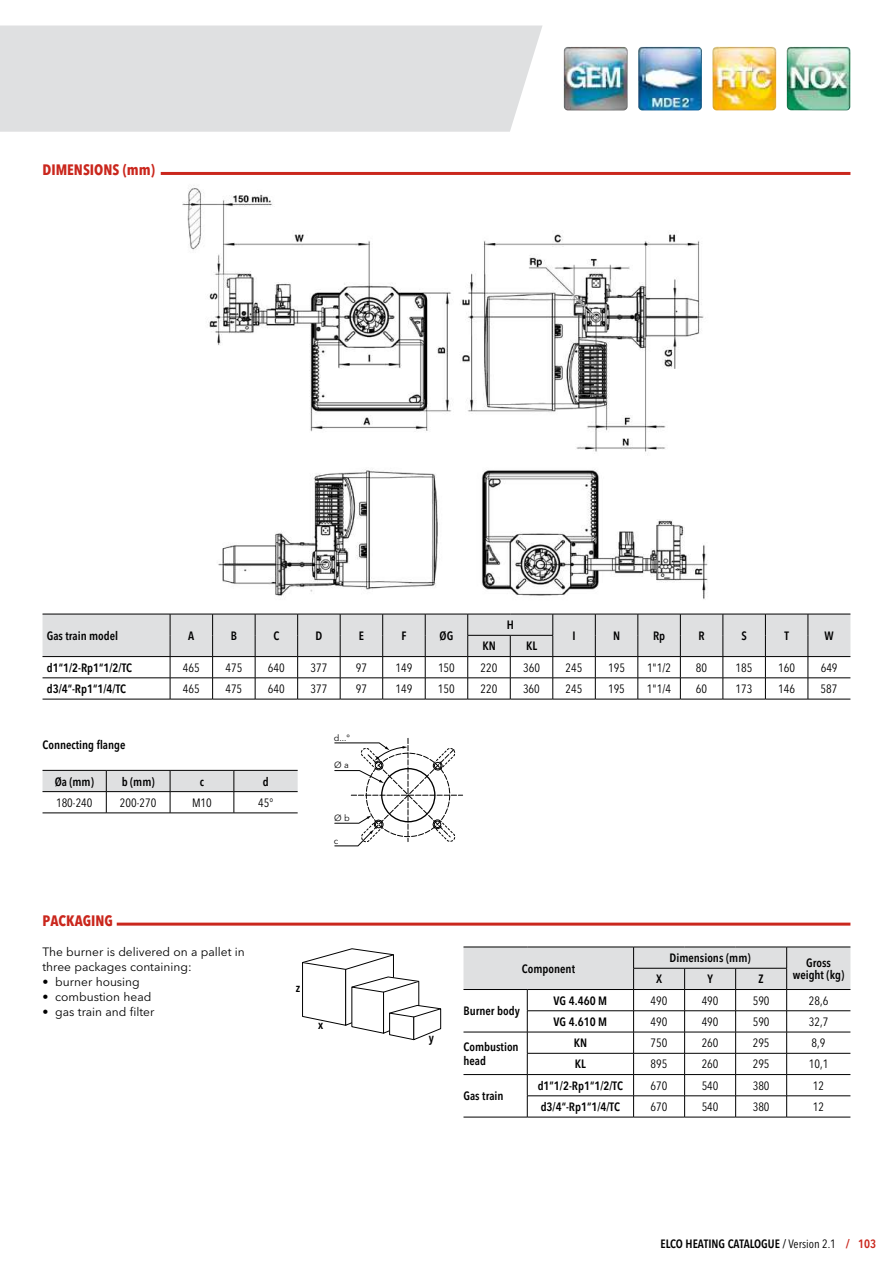
<style>
.page{position:relative;width:893px;height:1263px;background:#fff}
.page>*{position:absolute;margin:0;border:0;box-sizing:border-box;transform-origin:0 0}
.t1{font:700 condensed 15px "Avenir Next LT Pro";color:#ca271d}
.t2{font:600 condensed 12.15px "Avenir Next LT Pro";color:#000}
.t3{font:600 condensed 12px/12px "Avenir Next LT Pro";color:#000;text-align:center}
.t4{font:condensed 12px "Avenir Next LT Pro";color:#000}
.t5{font:12px/15px "Avenir Next LT Pro";color:#000}
.t6{font:8.85px "Avenir Next LT Pro";color:#000}
.s1{font-weight:400}
.s2{color:#ca271d}
</style>
<div class="page">
<hr style="left:117px;top:923px;width:733px;height:3px;background:#ca271d">
<hr style="left:161px;top:172px;width:689px;height:3px;background:#ca271d">
<div style="left:0;top:26px;width:542px;height:106px;background:#dfe0e1"></div>
<img style="left:712px;top:47px;width:64px;height:63px">
<img style="left:787px;top:47px;width:63px;height:63px">
<img style="left:638px;top:47px;width:64px;height:63px">
<img style="left:564px;top:47px;width:64px;height:63px">
<hr style="left:463px;top:1117px;width:64px;height:1px;background:#000">
<svg style="left:463px;top:947px;width:387px;height:170px"></svg>
<hr style="left:527px;top:1117px;width:107px;height:1px;background:#000">
<hr style="left:634px;top:1117px;width:51px;height:1px;background:#000">
<hr style="left:685px;top:1117px;width:51px;height:1px;background:#000">
<hr style="left:736px;top:1117px;width:51px;height:1px;background:#000">
<hr style="left:787px;top:1117px;width:63px;height:1px;background:#000">
<img style="left:183px;top:185px;width:525px;height:415px">
<hr style="left:43px;top:699px;width:127px;height:1px;background:#000">
<hr style="left:170px;top:699px;width:43px;height:1px;background:#000">
<hr style="left:213px;top:699px;width:42px;height:1px;background:#000">
<hr style="left:255px;top:699px;width:43px;height:1px;background:#000">
<hr style="left:298px;top:699px;width:42px;height:1px;background:#000">
<hr style="left:340px;top:699px;width:43px;height:1px;background:#000">
<hr style="left:383px;top:699px;width:42px;height:1px;background:#000">
<hr style="left:425px;top:699px;width:43px;height:1px;background:#000">
<hr style="left:468px;top:699px;width:42px;height:1px;background:#000">
<hr style="left:510px;top:699px;width:43px;height:1px;background:#000">
<hr style="left:553px;top:699px;width:42px;height:1px;background:#000">
<hr style="left:595px;top:699px;width:43px;height:1px;background:#000">
<hr style="left:638px;top:699px;width:42px;height:1px;background:#000">
<hr style="left:680px;top:699px;width:43px;height:1px;background:#000">
<hr style="left:723px;top:699px;width:42px;height:1px;background:#000">
<hr style="left:765px;top:699px;width:43px;height:1px;background:#000">
<hr style="left:808px;top:699px;width:42px;height:1px;background:#000">
<svg style="left:43px;top:614px;width:807px;height:85px"></svg>
<hr style="left:43px;top:813px;width:63px;height:1px;background:#000">
<hr style="left:106px;top:813px;width:64px;height:1px;background:#000">
<hr style="left:170px;top:813px;width:64px;height:1px;background:#000">
<hr style="left:234px;top:813px;width:64px;height:1px;background:#000">
<svg style="left:43px;top:770px;width:255px;height:43px"></svg>
<svg style="left:334px;top:738px;width:129px;height:108px"></svg>
<svg style="left:302px;top:948px;width:139px;height:92px"></svg>
<p class="t1" style="left:43px;top:160px;width:114px">DIMENSIONS (mm)</p>
<p class="t3" style="left:47px;top:629px;width:73px">Gas train model</p>
<p class="t3" style="left:188px;top:629px;width:8px">A</p>
<p class="t3" style="left:231px;top:629px;width:8px">B</p>
<p class="t3" style="left:273px;top:629px;width:7px">C</p>
<p class="t3" style="left:315px;top:629px;width:8px">D</p>
<p class="t3" style="left:359px;top:629px;width:7px">E</p>
<p class="t3" style="left:401px;top:629px;width:7px">F</p>
<p class="t3" style="left:440px;top:629px;width:15px">ØG</p>
<p class="t3" style="left:507px;top:619px;width:9px">H</p>
<p class="t3" style="left:482px;top:640px;width:15px">KN</p>
<p class="t3" style="left:526px;top:640px;width:13px">KL</p>
<p class="t3" style="left:572px;top:629px;width:5px">I</p>
<p class="t3" style="left:613px;top:629px;width:9px">N</p>
<p class="t3" style="left:653px;top:629px;width:14px">Rp</p>
<p class="t3" style="left:699px;top:629px;width:8px">R</p>
<p class="t3" style="left:741px;top:629px;width:7px">S</p>
<p class="t3" style="left:784px;top:629px;width:6px">T</p>
<p class="t3" style="left:825px;top:629px;width:11px">W</p>
<p class="t3" style="left:47px;top:661px;width:87px">d1“1/2-Rp1“1/2/TC</p>
<p class="t4" style="left:183px;top:660px;width:18px">465</p>
<p class="t4" style="left:225px;top:660px;width:18px">475</p>
<p class="t4" style="left:268px;top:660px;width:18px">640</p>
<p class="t4" style="left:310px;top:660px;width:18px">377</p>
<p class="t4" style="left:356px;top:660px;width:13px">97</p>
<p class="t4" style="left:395px;top:660px;width:18px">149</p>
<p class="t4" style="left:438px;top:660px;width:18px">150</p>
<p class="t4" style="left:480px;top:660px;width:18px">220</p>
<p class="t4" style="left:523px;top:660px;width:18px">360</p>
<p class="t4" style="left:566px;top:660px;width:18px">245</p>
<p class="t4" style="left:608px;top:660px;width:18px">195</p>
<p class="t4" style="left:647px;top:660px;width:26px">1"1/2</p>
<p class="t4" style="left:696px;top:660px;width:13px">80</p>
<p class="t4" style="left:736px;top:660px;width:18px">185</p>
<p class="t4" style="left:778px;top:660px;width:18px">160</p>
<p class="t4" style="left:821px;top:660px;width:18px">649</p>
<p class="t3" style="left:47px;top:683px;width:81px">d3/4“-Rp1“1/4/TC</p>
<p class="t4" style="left:183px;top:681px;width:18px">465</p>
<p class="t4" style="left:225px;top:681px;width:18px">475</p>
<p class="t4" style="left:268px;top:681px;width:18px">640</p>
<p class="t4" style="left:310px;top:681px;width:18px">377</p>
<p class="t4" style="left:356px;top:681px;width:13px">97</p>
<p class="t4" style="left:395px;top:681px;width:18px">149</p>
<p class="t4" style="left:438px;top:681px;width:18px">150</p>
<p class="t4" style="left:480px;top:681px;width:18px">220</p>
<p class="t4" style="left:523px;top:681px;width:18px">360</p>
<p class="t4" style="left:565px;top:681px;width:18px">245</p>
<p class="t4" style="left:608px;top:681px;width:18px">195</p>
<p class="t4" style="left:647px;top:681px;width:26px">1"1/4</p>
<p class="t4" style="left:696px;top:681px;width:13px">60</p>
<p class="t4" style="left:736px;top:681px;width:18px">173</p>
<p class="t4" style="left:778px;top:681px;width:18px">146</p>
<p class="t4" style="left:821px;top:681px;width:18px">587</p>
<p class="t3" style="left:43px;top:739px;width:85px">Connecting flange</p>
<p class="t3" style="left:55px;top:775px;width:41px">Øa (mm)</p>
<p class="t3" style="left:122px;top:775px;width:34px">b (mm)</p>
<p class="t3" style="left:200px;top:775px;width:6px">c</p>
<p class="t3" style="left:263px;top:775px;width:7px">d</p>
<p class="t4" style="left:56px;top:795px;width:38px">180-240</p>
<p class="t4" style="left:120px;top:795px;width:38px">200-270</p>
<p class="t4" style="left:192px;top:795px;width:21px">M10</p>
<p class="t4" style="left:258px;top:795px;width:17px">45°</p>
<p class="t6" style="left:334px;top:732px;width:18px">d...°</p>
<p class="t6" style="left:334px;top:759px;width:16px">Ø a</p>
<p class="t6" style="left:334px;top:812px;width:17px">Ø b</p>
<p class="t6" style="left:334px;top:835px;width:6px">c</p>
<p class="t1" style="left:43px;top:911px;width:72px">PACKAGING</p>
<p class="t5" style="left:43px;top:944px;width:204px">The burner is delivered on a pallet in three packages containing:</p>
<p class="t5" style="left:43px;top:974px;width:99px">• burner housing</p>
<p class="t5" style="left:43px;top:989px;width:110px">• combustion head</p>
<p class="t5" style="left:43px;top:1004px;width:113px">• gas train and filter</p>
<p class="t2" style="left:296px;top:980px;width:6px">z</p>
<p class="t2" style="left:318px;top:1017px;width:7px">x</p>
<p class="t2" style="left:429px;top:1030px;width:7px">y</p>
<p class="t3" style="left:522px;top:962px;width:55px">Component</p>
<p class="t3" style="left:670px;top:952px;width:83px">Dimensions (mm)</p>
<p class="t3" style="left:793px;top:956px;width:53px">Gross weight (kg)</p>
<p class="t3" style="left:656px;top:973px;width:8px">X</p>
<p class="t3" style="left:707px;top:973px;width:7px">Y</p>
<p class="t3" style="left:759px;top:973px;width:7px">Z</p>
<p class="t3" style="left:463px;top:1005px;width:58px">Burner body</p>
<p class="t3" style="left:554px;top:994px;width:55px">VG 4.460 M</p>
<p class="t4" style="left:651px;top:993px;width:18px">490</p>
<p class="t4" style="left:702px;top:993px;width:18px">490</p>
<p class="t4" style="left:753px;top:993px;width:18px">590</p>
<p class="t4" style="left:809px;top:993px;width:21px">28,6</p>
<p class="t3" style="left:554px;top:1016px;width:55px">VG 4.610 M</p>
<p class="t4" style="left:651px;top:1014px;width:18px">490</p>
<p class="t4" style="left:702px;top:1014px;width:18px">490</p>
<p class="t4" style="left:753px;top:1014px;width:18px">590</p>
<p class="t4" style="left:809px;top:1014px;width:21px">32,7</p>
<p class="t3" style="left:463px;top:1039px;width:57px;line-height:14.4px;text-align:left">Combustion head</p>
<p class="t3" style="left:574px;top:1037px;width:15px">KN</p>
<p class="t4" style="left:651px;top:1036px;width:18px">750</p>
<p class="t4" style="left:702px;top:1036px;width:18px">260</p>
<p class="t4" style="left:753px;top:1036px;width:18px">295</p>
<p class="t4" style="left:812px;top:1036px;width:15px">8,9</p>
<p class="t3" style="left:575px;top:1058px;width:13px">KL</p>
<p class="t4" style="left:651px;top:1057px;width:18px">895</p>
<p class="t4" style="left:702px;top:1057px;width:18px">260</p>
<p class="t4" style="left:753px;top:1057px;width:18px">295</p>
<p class="t4" style="left:809px;top:1057px;width:21px">10,1</p>
<p class="t3" style="left:463px;top:1090px;width:42px">Gas train</p>
<p class="t3" style="left:538px;top:1079px;width:87px">d1”1/2-Rp1“1/2/TC</p>
<p class="t4" style="left:651px;top:1078px;width:18px">670</p>
<p class="t4" style="left:702px;top:1078px;width:18px">540</p>
<p class="t4" style="left:753px;top:1078px;width:18px">380</p>
<p class="t4" style="left:813px;top:1078px;width:13px">12</p>
<p class="t3" style="left:541px;top:1101px;width:81px">d3/4“-Rp1“1/4/TC</p>
<p class="t4" style="left:651px;top:1099px;width:18px">670</p>
<p class="t4" style="left:702px;top:1099px;width:18px">540</p>
<p class="t4" style="left:753px;top:1099px;width:18px">380</p>
<p class="t4" style="left:813px;top:1099px;width:13px">12</p>
<p class="t3" style="left:660px;top:1238px;width:217px">ELCO HEATING CATALOGUE <span class="s1">/ Version 2.1</span> <span class="s2">/ 103</span></p>
</div>
